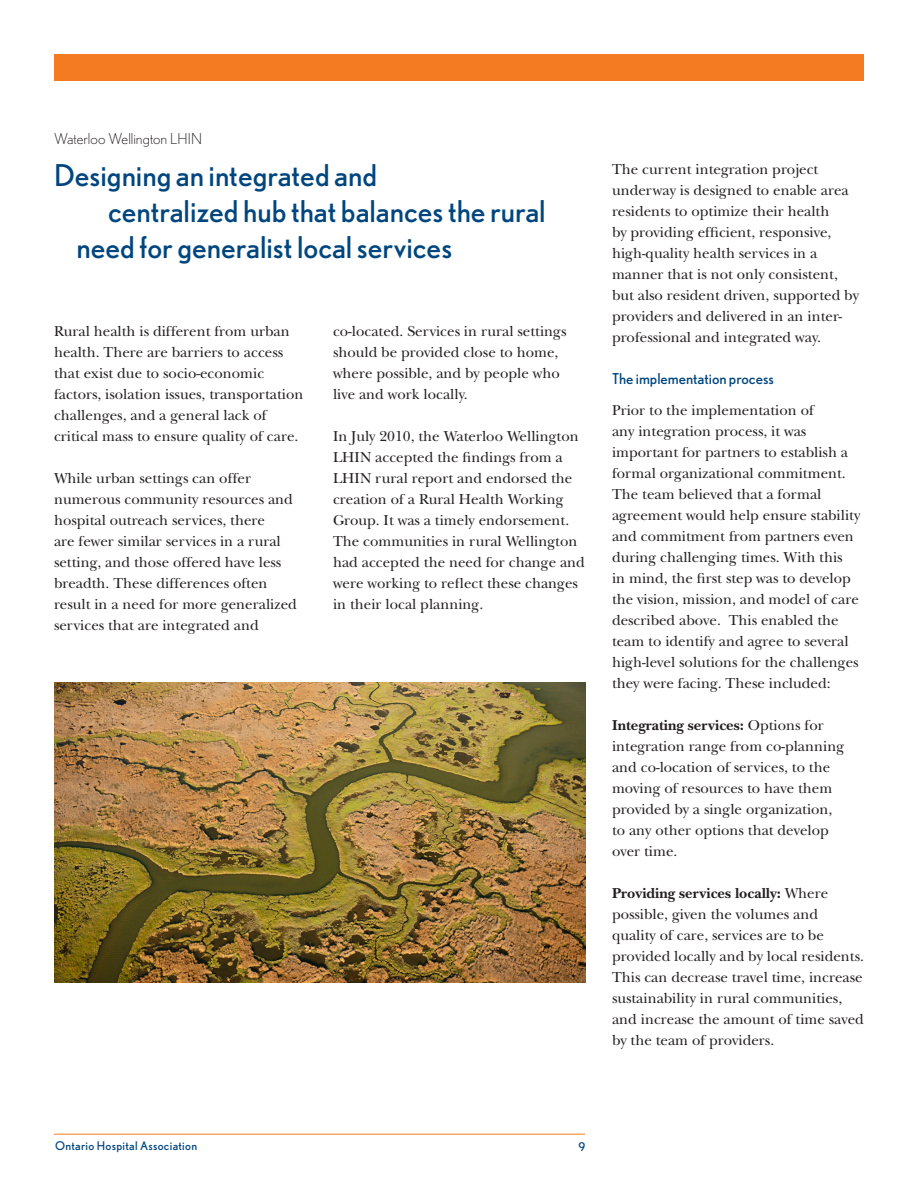
<style>
.page{position:relative;width:918px;height:1188px;background:#fff}
.page>*{position:absolute;margin:0;border:0;box-sizing:border-box;transform-origin:0 0}
.titling{font:30px "Nobel";color:#00467e}
.body_copy{font:15px/21px "New Baskerville";color:#231f20}
.subtitling{font:15px "Nobel";color:#00467e}
.hospital_name{font:300 15px "Nobel";color:#231f20}
.t1{font:12px "Nobel";letter-spacing:.025em;color:#00467e}
.s1{font-weight:700}
</style>
<div class="page">
<hr style="left:54px;top:1134px;width:531px;height:1px;background:#f47b21">
<div style="left:54px;top:54px;width:810px;height:27px;background:#f47b21"></div>
<img style="left:54px;top:682px;width:532px;height:301px">
<p class="hospital_name" style="left:54px;top:130px;width:150px">Waterloo Wellington LHIN</p>
<p class="titling" style="left:54px;top:158px;width:325px">Designing an integrated and</p>
<p class="titling" style="left:108px;top:194px;width:439px">centralized hub that balances the rural</p>
<p class="titling" style="left:76px;top:230px;width:377px">need for generalist local services</p>
<p class="body_copy" style="left:54px;top:320px;width:251px">Rural health is different from urban health. There are barriers to access that exist due to socio-economic factors, isolation issues, transportation challenges, and a general lack of critical mass to ensure quality of care.</p>
<p class="body_copy" style="left:54px;top:467px;width:244px">While urban settings can offer numerous community resources and hospital outreach services, there<br>are fewer similar services in a rural setting, and those offered have less breadth. These differences often result in a need for more generalized services that are integrated and</p>
<p class="body_copy" style="left:333px;top:320px;width:235px">co-located. Services in rural settings should be provided close to home, where possible, and by people who live and work locally.</p>
<p class="body_copy" style="left:333px;top:425px;width:253px">In July 2010, the Waterloo Wellington LHIN accepted the findings from a LHIN rural report and endorsed the creation of a Rural Health Working Group. It was a timely endorsement.<br>The communities in rural Wellington had accepted the need for change and were working to reflect these changes in their local planning.</p>
<p class="body_copy" style="left:612px;top:158px;width:249px">The current integration project underway is designed to enable area residents to optimize their health<br>by providing efficient, responsive, high-quality health services in a manner that is not only consistent, but also resident driven, supported by providers and delivered in an inter&shy;professional and integrated way.</p>
<p class="subtitling" style="left:612px;top:370px;width:163px">The implementation process</p>
<p class="body_copy" style="left:612px;top:400px;width:250px">Prior to the implementation of<br>any integration process, it was important for partners to establish a formal organizational commitment.<br>The team believed that a formal agreement would help ensure stability and commitment from partners even during challenging times. With this<br>in mind, the first step was to develop the vision, mission, and model of care described above. This enabled the team to identify and agree to several high-level solutions for the challenges they were facing. These included:</p>
<p class="body_copy" style="left:612px;top:715px;width:234px"><span class="s1">Integrating services:</span> Options for integration range from co-planning and co-location of services, to the moving of resources to have them provided by a single organization, to any other options that develop over time.</p>
<p class="body_copy" style="left:612px;top:883px;width:253px"><span class="s1">Providing services locally:</span> Where possible, given the volumes and quality of care, services are to be provided locally and by local residents.<br>This can decrease travel time, increase sustainability in rural communities, and increase the amount of time saved by the team of providers.</p>
<p class="t1" style="left:55px;top:1139px;width:144px">Ontario Hospital Association</p>
<p class="t1" style="left:578px;top:1140px;width:8px">9</p>
</div>
